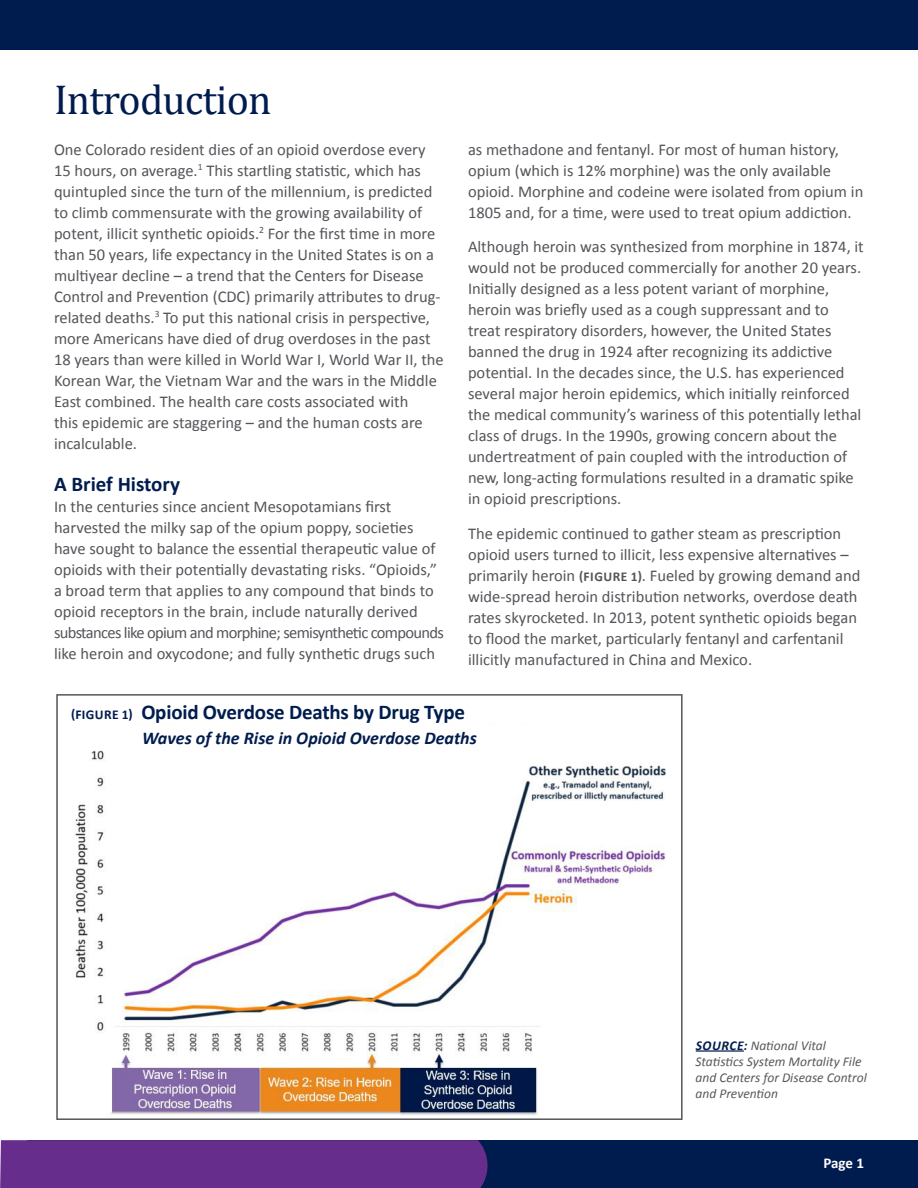
<style>
.page{position:relative;width:918px;height:1188px;background:#fff}
.page>*{position:absolute;margin:0;border:0;box-sizing:border-box;transform-origin:0 0}
.t1{font:42px "Cambria Math";letter-spacing:-.02em;color:#001c4e}
.t2{font:700 21px "Calibri";letter-spacing:-.01em;color:#001c4e}
.t3{font:italic 700 18px "Calibri";color:#001c4e}
.t4{font:16.5px/21px "Calibri";color:#54555a}
.t5{font:16.5px "Calibri";letter-spacing:-.04em;color:#54555a}
.t6{font:700 15px "Calibri";color:#fff}
.t7{font:italic 13.5px/16.2px "Calibri";color:#59595c}
.s1{font-weight:700;font-size:13.5px}
.s2{font-size:13.5px}
.s3{font-weight:700;color:#001c4e}
</style>
<div class="page">
<div style="left:27px;top:1140px;width:891px;height:48px;background:#001c4e"></div>
<div style="left:0;top:1140px;width:488px;height:48px;background:#662d8c"></div>
<img style="left:75px;top:723px;width:591px;height:392px">
<div style="left:56px;top:694px;width:627px;height:426px;border:2px solid #54555a"></div>
<hr style="left:696px;top:1050px;width:48px;height:2px;background:#001c4e">
<div style="left:0;top:0;width:918px;height:50px;background:#001c4e"></div>
<p class="t1" style="left:54px;top:75px;width:219px">Introduction</p>
<p class="t4" style="left:54px;top:139px;width:391px">One Colorado resident dies of an opioid overdose every 15 hours, on average.<sup>1</sup> This startling statistic, which has quintupled since the turn of the millennium, is predicted to climb commensurate with the growing availability of potent, illicit synthetic opioids.<sup>2</sup> For the first time in more than 50 years, life expectancy in the United States is on a multiyear decline – a trend that the Centers for Disease Control and Prevention (CDC) primarily attributes to drug&shy;related deaths.<sup>3</sup> To put this national crisis in perspective, more Americans have died of drug overdoses in the past 18 years than were killed in World War I, World War II, the Korean War, the Vietnam War and the wars in the Middle East combined. The health care costs associated with<br>this epidemic are staggering – and the human costs are incalculable.</p>
<p class="t2" style="left:54px;top:471px;width:128px">A Brief History</p>
<p class="t4" style="left:54px;top:496px;width:384px">In the centuries since ancient Mesopotamians first harvested the milky sap of the opium poppy, societies have sought to balance the essential therapeutic value of opioids with their potentially devastating risks. “Opioids,” a broad term that applies to any compound that binds to opioid receptors in the brain, include naturally derived</p>
<p class="t5" style="left:54px;top:622px;width:392px">substances like opium and morphine; semisynthetic compounds</p>
<p class="t4" style="left:54px;top:643px;width:383px">like heroin and oxycodone; and fully synthetic drugs such</p>
<p class="t4" style="left:468px;top:139px;width:397px">as methadone and fentanyl. For most of human history, opium (which is 12% morphine) was the only available opioid. Morphine and codeine were isolated from opium in 1805 and, for a time, were used to treat opium addiction.</p>
<p class="t4" style="left:468px;top:237px;width:397px">Although heroin was synthesized from morphine in 1874, it would not be produced commercially for another 20 years.<br>Initially designed as a less potent variant of morphine, heroin was briefly used as a cough suppressant and to treat respiratory disorders, however, the United States banned the drug in 1924 after recognizing its addictive potential. In the decades since, the U.S. has experienced several major heroin epidemics, which initially reinforced the medical community’s wariness of this potentially lethal class of drugs. In the 1990s, growing concern about the undertreatment of pain coupled with the introduction of new, long-acting formulations resulted in a dramatic spike in opioid prescriptions.</p>
<p class="t4" style="left:468px;top:523px;width:394px">The epidemic continued to gather steam as prescription opioid users turned to illicit, less expensive alternatives – primarily heroin <span class="s1">(FIGURE 1)</span>. Fueled by growing demand and wide-spread heroin distribution networks, overdose death rates skyrocketed. In 2013, potent synthetic opioids began to flood the market, particularly fentanyl and carfentanil illicitly manufactured in China and Mexico.</p>
<p class="t2" style="left:71px;top:698px;width:395px"><span class="s2">(FIGURE 1)</span> Opioid Overdose Deaths by Drug Type</p>
<p class="t3" style="left:142px;top:726px;width:336px">Waves of the Rise in Opioid Overdose Deaths</p>
<p class="t7" style="left:696px;top:1037px;width:132px"><span class="s3">SOURCE:</span> National Vital</p>
<p class="t7" style="left:696px;top:1053px;width:173px">Statistics System Mortality File and Centers for Disease Control and Prevention</p>
<p class="t6" style="left:823px;top:1153px;width:42px">Page 1</p>
</div>
